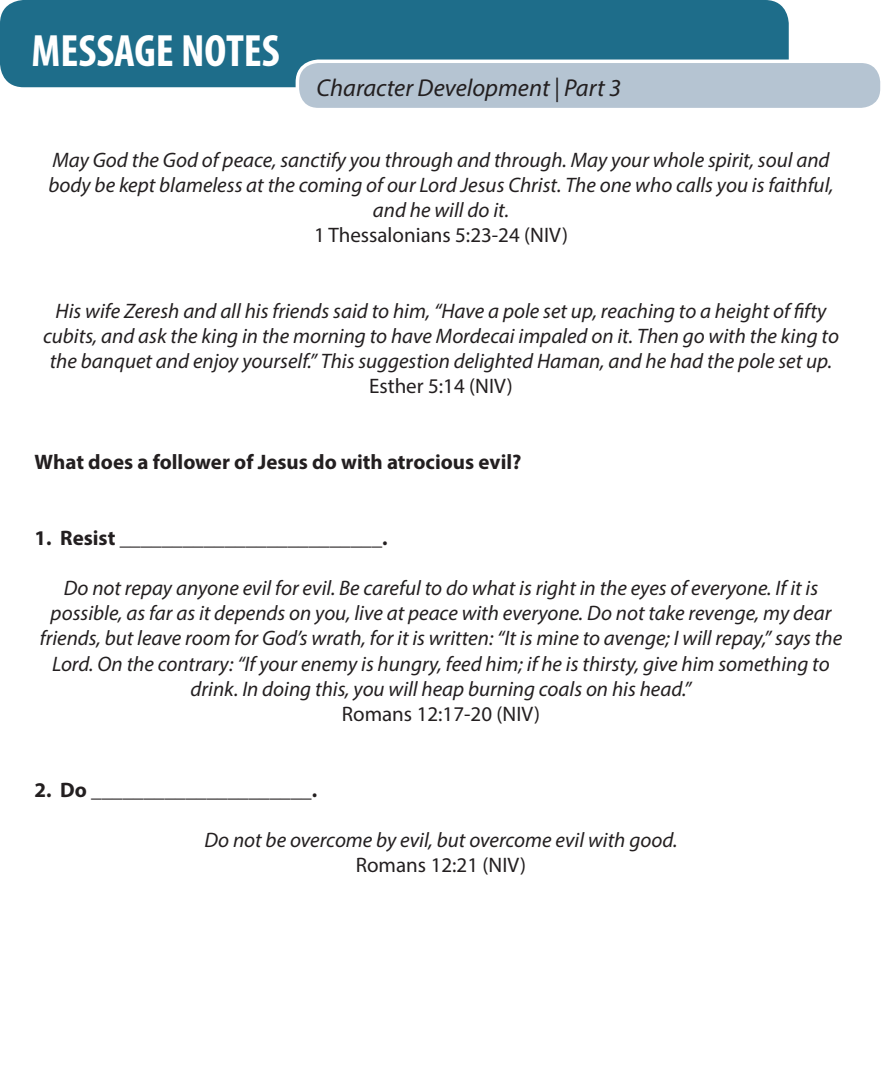
<style>
.page{position:relative;width:882px;height:1071px;background:#fff}
.page>*{position:absolute;margin:0;border:0;box-sizing:border-box;transform-origin:0 0}
.t1{font:700 condensed 45.5px "Myriad Pro";color:#fff}
.t2{font:italic 24.5px "Myriad Pro";color:#231f20}
.t3{font:italic 21px/25.2px "Myriad Pro";color:#231f20;text-align:center}
.t4{font:700 21px "Myriad Pro";color:#231f20}
.t5{font:21px "Myriad Pro";color:#231f20}
</style>
<div class="page">
<div style="left:0;top:0;width:789px;height:87px;background:#1e6d8a;border-radius:24px"></div>
<svg style="left:296px;top:60px;width:585px;height:48px;background:#bac8d5"></svg>
<p class="t1" style="left:32px;top:22px;width:250px">MESSAGE NOTES</p>
<p class="t2" style="left:317px;top:73px;width:306px">Character Development | Part 3</p>
<p class="t3" style="left:48px;top:147px;width:787px">May God the God of peace, sanctify you through and through. May your whole spirit, soul and body be kept blameless at the coming of our Lord Jesus Christ. The one who calls you is faithful, and he will do it.</p>
<p class="t5" style="left:314px;top:222px;width:255px">1 Thessalonians 5:23-24 (NIV)</p>
<p class="t3" style="left:43px;top:298px;width:797px">His wife Zeresh and all his friends said to him, “Have a pole set up, reaching to a height of fifty cubits, and ask the king in the morning to have Mordecai impaled on it. Then go with the king to the banquet and enjoy yourself.” This suggestion delighted Haman, and he had the pole set up.</p>
<p class="t5" style="left:369px;top:373px;width:145px">Esther 5:14 (NIV)</p>
<p class="t4" style="left:35px;top:448px;width:488px">What does a follower of Jesus do with atrocious evil?</p>
<p class="t4" style="left:35px;top:524px;width:355px">1. Resist _________________________.</p>
<p class="t3" style="left:40px;top:575px;width:804px">Do not repay anyone evil for evil. Be careful to do what is right in the eyes of everyone. If it is possible, as far as it depends on you, live at peace with everyone. Do not take revenge, my dear friends, but leave room for God’s wrath, for it is written: “It is mine to avenge; I will repay,” says the Lord. On the contrary: “If your enemy is hungry, feed him; if he is thirsty, give him something to drink. In doing this, you will heap burning coals on his head.”</p>
<p class="t5" style="left:342px;top:701px;width:200px">Romans 12:17-20 (NIV)</p>
<p class="t4" style="left:35px;top:776px;width:284px">2. Do _____________________.</p>
<p class="t3" style="left:204px;top:827px;width:475px">Do not be overcome by evil, but overcome evil with good.</p>
<p class="t5" style="left:356px;top:852px;width:172px">Romans 12:21 (NIV)</p>
</div>
